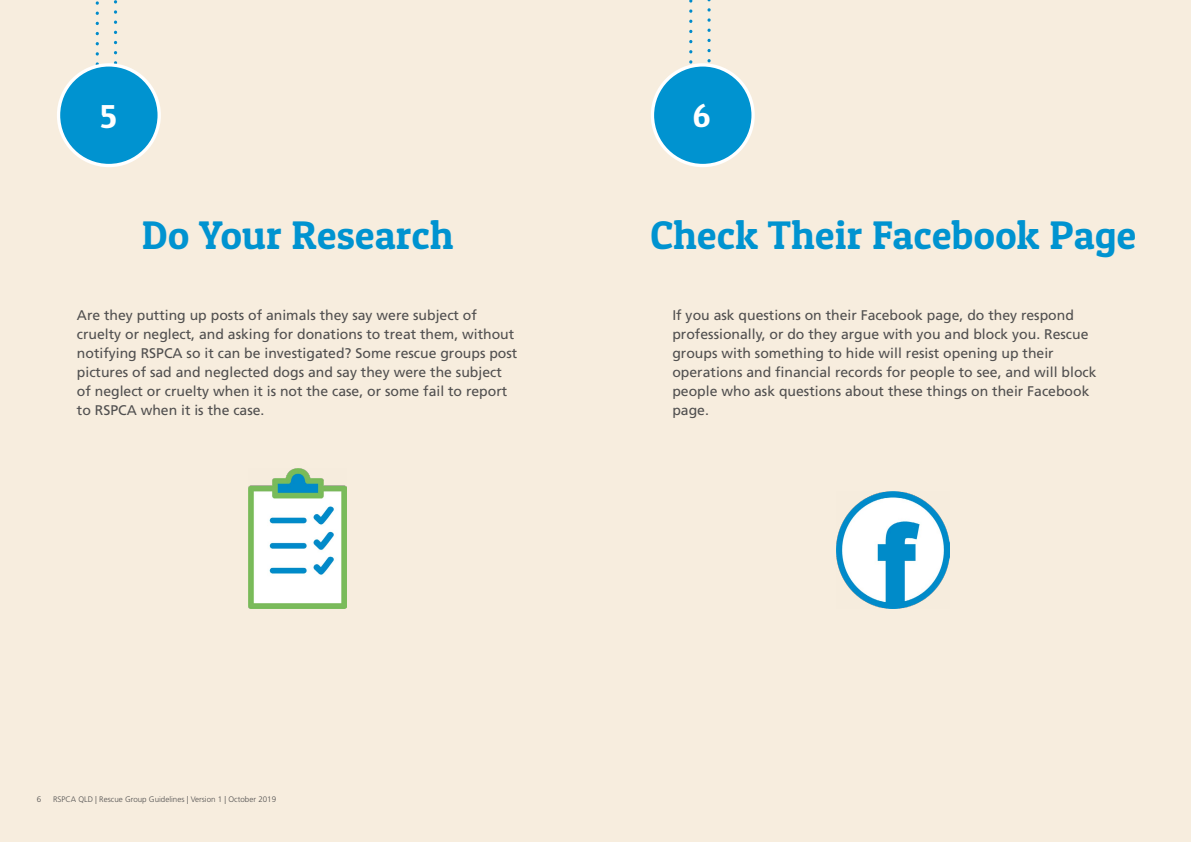
<style>
.page{position:relative;width:1191px;height:842px;background:#f7edde}
.page>*{position:absolute;margin:0;border:0;box-sizing:border-box;transform-origin:0 0}
.t1{font:40px "Patua One";letter-spacing:.01em;color:#0093d0}
.t2{font:33.2px "Patua One";color:#fff}
.t3{font:14px/19px "Frutiger LT Std";color:#504f4f}
.t4{font:300 8px "Frutiger LT Std";color:#504f4f}
</style>
<div class="page">
<svg style="left:114px;top:0;width:3px;height:63px"></svg>
<svg style="left:96px;top:1px;width:3px;height:64px"></svg>
<div style="left:59px;top:65px;width:100px;height:101px;background:#0093d0;border-radius:50%"></div>
<div style="left:57px;top:63px;width:104px;height:104px;border:3px solid #fff;border-radius:50%"></div>
<img style="left:249px;top:468px;width:98px;height:140px">
<img style="left:837px;top:491px;width:112px;height:117px">
<svg style="left:707px;top:0;width:3px;height:61px"></svg>
<svg style="left:689px;top:0;width:3px;height:64px"></svg>
<div style="left:652px;top:65px;width:101px;height:101px;background:#0093d0;border-radius:50%"></div>
<div style="left:651px;top:63px;width:103px;height:104px;border:3px solid #fff;border-radius:50%"></div>
<h2 class="t2" style="left:100px;top:95px;width:18px">5</h2>
<h2 class="t2" style="left:692px;top:95px;width:19px">6</h2>
<h1 class="t1" style="left:142px;top:211px;width:313px">Do Your Research</h1>
<h1 class="t1" style="left:650px;top:211px;width:487px">Check Their Facebook Page</h1>
<p class="t3" style="left:77px;top:305px;width:442px">Are they putting up posts of animals they say were subject of cruelty or neglect, and asking for donations to treat them, without notifying RSPCA so it can be investigated? Some rescue groups post pictures of sad and neglected dogs and say they were the subject of neglect or cruelty when it is not the case, or some fail to report to RSPCA when it is the case.</p>
<p class="t3" style="left:672px;top:305px;width:425px">If you ask questions on their Facebook page, do they respond professionally, or do they argue with you and block you. Rescue groups with something to hide will resist opening up their operations and financial records for people to see, and will block people who ask questions about these things on their Facebook page.</p>
<p class="t4" style="left:37px;top:795px;width:6px">6</p>
<p class="t4" style="left:53px;top:795px;width:225px">RSPCA QLD | Rescue Group Guidelines | Version 1 | October 2019</p>
</div>
